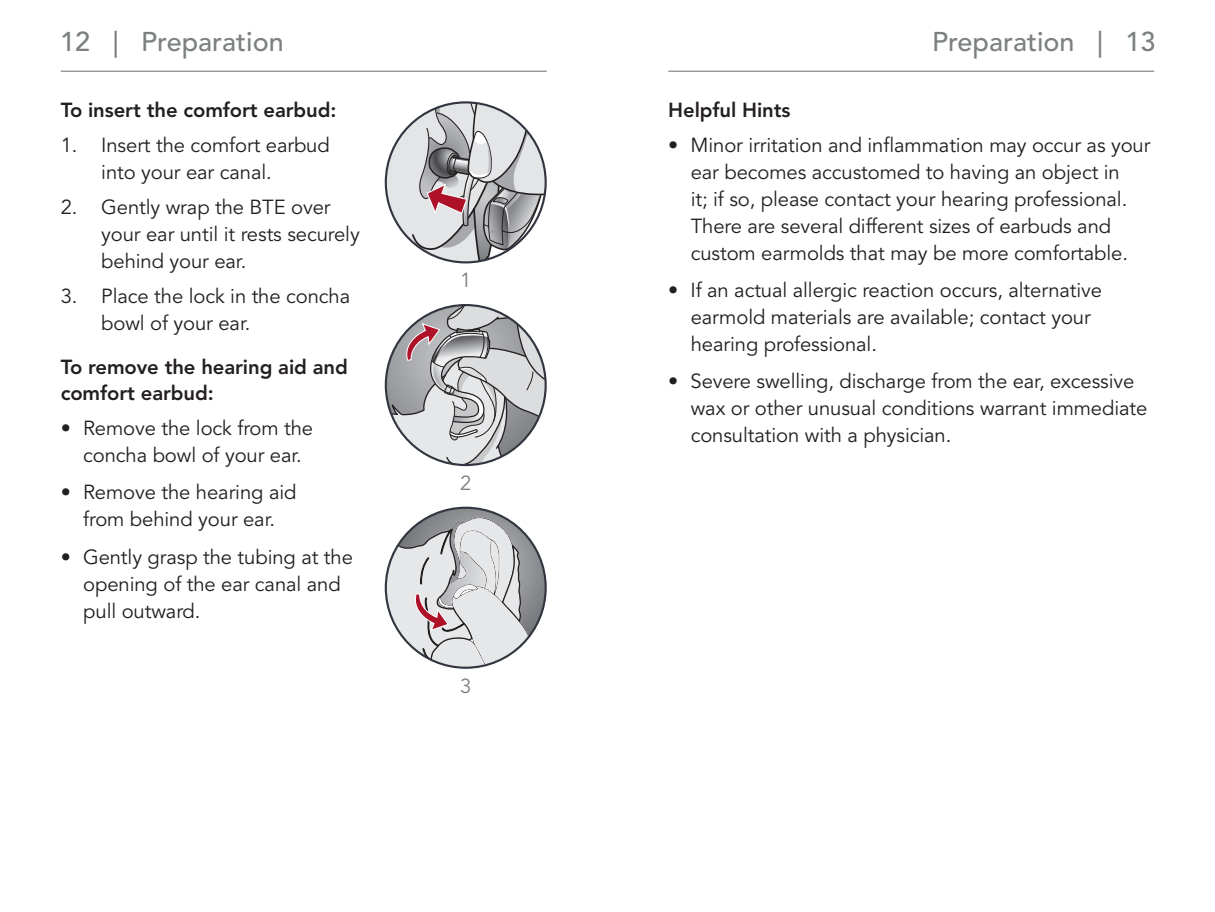
<style>
.page{position:relative;width:1215px;height:912px;background:#fff}
.page>*{position:absolute;margin:0;border:0;box-sizing:border-box;transform-origin:0 0}
.t1{font:27px "Avenir LT SLI Std Medium";color:#7b8080}
.t2{font:20.25px/27px "Avenir LT SLI Std Book";letter-spacing:-.005em;color:#231f20}
._3b__Black_Subs{font:20.25px/25.9px "Avenir LT SLI Std Heavy";letter-spacing:-.005em;color:#231f20}
.caption_number{font:20.25px "Avenir LT SLI Std Book";color:#7b8080}
</style>
<div class="page">
<hr style="left:61px;top:71px;width:486px;height:1px;background:#7b8080">
<hr style="left:668px;top:71px;width:486px;height:1px;background:#7b8080">
<svg style="left:386px;top:103px;width:160px;height:159px"></svg>
<svg style="left:386px;top:305px;width:159px;height:160px"></svg>
<svg style="left:386px;top:509px;width:160px;height:158px"></svg>
<h1 class="t1" style="left:60px;top:26px;width:225px">12 | Preparation</h1>
<h1 class="t1" style="left:932px;top:26px;width:225px">Preparation | 13</h1>
<p class="_3b__Black_Subs" style="left:61px;top:97px;width:277px">To insert the comfort earbud:</p>
<p class="t2" style="left:101px;top:132px;width:230px;text-indent:-40px">1. Insert the comfort earbud into your ear canal.</p>
<p class="t2" style="left:101px;top:194px;width:260px;text-indent:-40px">2. Gently wrap the BTE over your ear until it rests securely behind your ear.</p>
<p class="t2" style="left:101px;top:283px;width:250px;text-indent:-40px">3. Place the lock in the concha bowl of your ear.</p>
<p class="_3b__Black_Subs" style="left:61px;top:354px;width:289px">To remove the hearing aid and comfort earbud:</p>
<p class="t2" style="left:61px;top:415px;width:254px;text-align:center">• Remove the lock from the concha bowl of your ear.</p>
<p class="t2" style="left:61px;top:479px;width:237px;text-align:center">• Remove the hearing aid from behind your ear.</p>
<p class="t2" style="left:83px;top:543px;width:271px;text-indent:-22px">• Gently grasp the tubing at the opening of the ear canal and pull outward.</p>
<p class="caption_number" style="left:460px;top:269px;width:13px">1</p>
<p class="caption_number" style="left:460px;top:471px;width:13px">2</p>
<p class="caption_number" style="left:460px;top:674px;width:13px">3</p>
<p class="_3b__Black_Subs" style="left:668px;top:97px;width:124px">Helpful Hints</p>
<p class="t2" style="left:691px;top:132px;width:461px;text-indent:-22px">• Minor irritation and inflammation may occur as your ear becomes accustomed to having an object in<br>it; if so, please contact your hearing professional.<br>There are several different sizes of earbuds and custom earmolds that may be more comfortable.</p>
<p class="t2" style="left:691px;top:277px;width:413px;text-indent:-22px">• If an actual allergic reaction occurs, alternative earmold materials are available; contact your hearing professional.</p>
<p class="t2" style="left:691px;top:368px;width:458px;text-indent:-22px">• Severe swelling, discharge from the ear, excessive wax or other unusual conditions warrant immediate consultation with a physician.</p>
</div>
